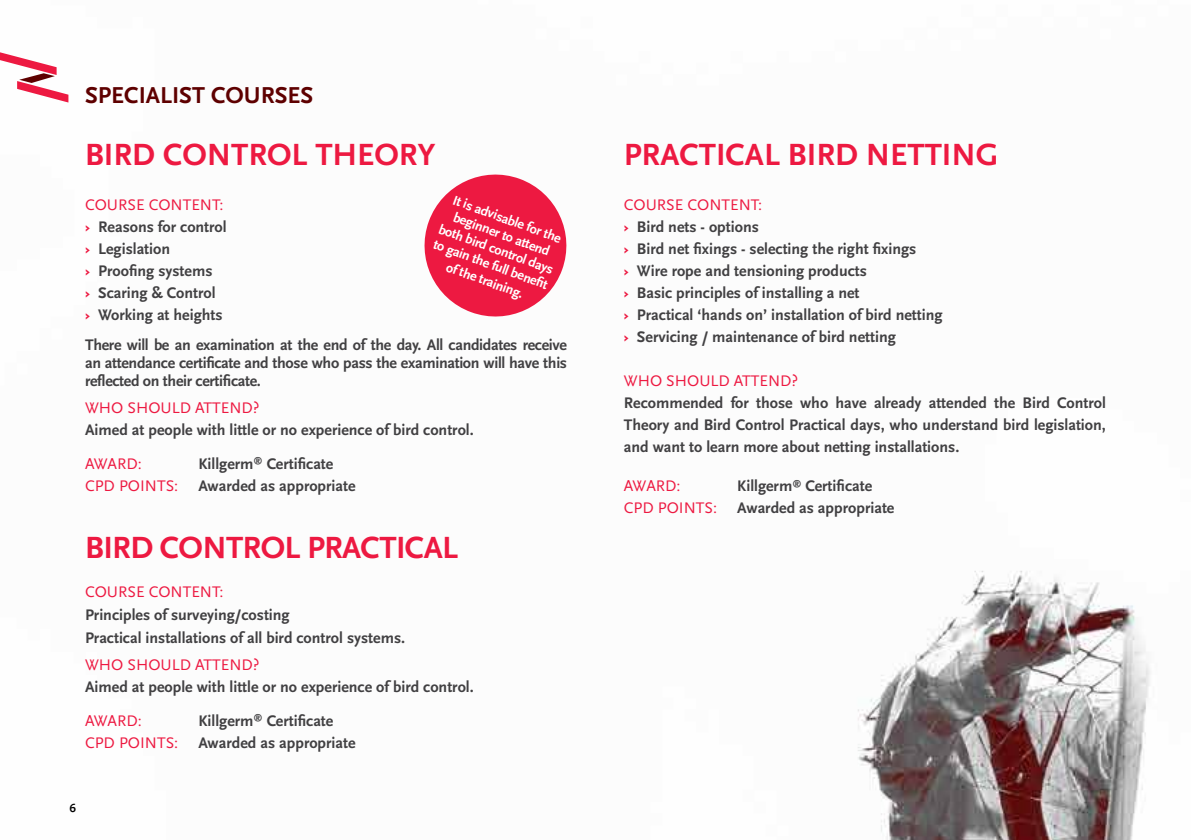
<style>
.page{position:relative;width:1191px;height:840px;background:#fff}
.page>*{position:absolute;margin:0;border:0;box-sizing:border-box;transform-origin:0 0}
.t1{font:700 32px "Scala Sans";color:#ed1941}
.t2{font:700 32px "Scala Sans";letter-spacing:-.02em;color:#ed1941}
.t3{font:700 24px "Scala Sans";color:#5e0000}
.t4{font:700 16px/22px "Scala Sans";color:#414042}
.t5{font:16px "Scala Sans";color:#ed1941}
.t6{font:700 14px/16.2px "Scala Sans";color:#fff;text-align:center}
.t7{font:700 12px "Scala Sans";color:#000}
.s1{font-weight:400;color:#ed1941}
.s2{color:#ed1941}
</style>
<div class="page">
<img style="left:66px;top:94px;width:1084px;height:745px">
<svg style="left:415px;top:165px;width:160px;height:160px"></svg>
<svg style="left:0;top:52px;width:68px;height:50px"></svg>
<h2 class="t3" style="left:85px;top:82px;width:230px">SPECIALIST COURSES</h2>
<h1 class="t1" style="left:85px;top:138px;width:352px">BIRD CONTROL THEORY</h1>
<p class="t4" style="left:85px;top:194px;width:143px"><span class="s1">COURSE CONTENT: </span><span class="s2">›</span> Reasons for control <span class="s2">›</span> Legislation<br><span class="s2">›</span> Proofing systems<br><span class="s2">›</span> Scaring &amp; Control<br><span class="s2">›</span> Working at heights</p>
<p class="t4" style="left:85px;top:335px;width:483px;line-height:18px;text-align:justify">There will be an examination at the end of the day. All candidates receive an attendance certificate and those who pass the examination will have this reflected on their certificate.</p>
<p class="t5" style="left:85px;top:399px;width:176px">WHO SHOULD ATTEND?</p>
<p class="t4" style="left:85px;top:419px;width:390px">Aimed at people with little or no experience of bird control.</p>
<p class="t5" style="left:85px;top:454px;width:58px">AWARD:</p>
<p class="t4" style="left:198px;top:452px;width:136px">Killgerm<sup>®</sup> Certificate</p>
<p class="t5" style="left:85px;top:476px;width:95px">CPD POINTS:</p>
<p class="t4" style="left:198px;top:474px;width:159px">Awarded as appropriate</p>
<p class="t6" style="left:453px;top:191px;width:123px;rotate:20deg">It is advisable for the beginner to attend both bird control days to gain the full benefi t of the training.</p>
<h1 class="t2" style="left:85px;top:530px;width:374px">BIRD CONTROL PRACTICAL</h1>
<p class="t5" style="left:85px;top:582px;width:140px">COURSE CONTENT:</p>
<p class="t4" style="left:85px;top:603px;width:322px;line-height:22.8px">Principles of surveying/costing<br>Practical installations of all bird control systems.</p>
<p class="t5" style="left:85px;top:656px;width:176px">WHO SHOULD ATTEND?</p>
<p class="t4" style="left:85px;top:676px;width:390px">Aimed at people with little or no experience of bird control.</p>
<p class="t5" style="left:85px;top:711px;width:58px">AWARD:</p>
<p class="t4" style="left:198px;top:709px;width:136px">Killgerm<sup>®</sup> Certificate</p>
<p class="t5" style="left:85px;top:733px;width:95px">CPD POINTS:</p>
<p class="t4" style="left:198px;top:731px;width:159px">Awarded as appropriate</p>
<p class="t7" style="left:69px;top:800px;width:8px">6</p>
<h1 class="t1" style="left:624px;top:138px;width:376px">PRACTICAL BIRD NETTING</h1>
<p class="t4" style="left:624px;top:194px;width:320px"><span class="s1">COURSE CONTENT:<br></span><span class="s2">›</span> Bird nets - options<br><span class="s2">›</span> Bird net fixings - selecting the right fixings<br><span class="s2">›</span> Wire rope and tensioning products<br><span class="s2">›</span> Basic principles of installing a net<br><span class="s2">›</span> Practical ‘hands on’ installation of bird netting <span class="s2">›</span> Servicing / maintenance of bird netting</p>
<p class="t5" style="left:624px;top:372px;width:176px">WHO SHOULD ATTEND?</p>
<p class="t4" style="left:624px;top:392px;width:483px;text-align:justify">Recommended for those who have already attended the Bird Control Theory and Bird Control Practical days, who understand bird legislation, and want to learn more about netting installations.</p>
<p class="t5" style="left:624px;top:477px;width:58px">AWARD:</p>
<p class="t4" style="left:737px;top:475px;width:136px">Killgerm<sup>®</sup> Certificate</p>
<p class="t5" style="left:624px;top:499px;width:95px">CPD POINTS:</p>
<p class="t4" style="left:737px;top:497px;width:159px">Awarded as appropriate</p>
</div>
